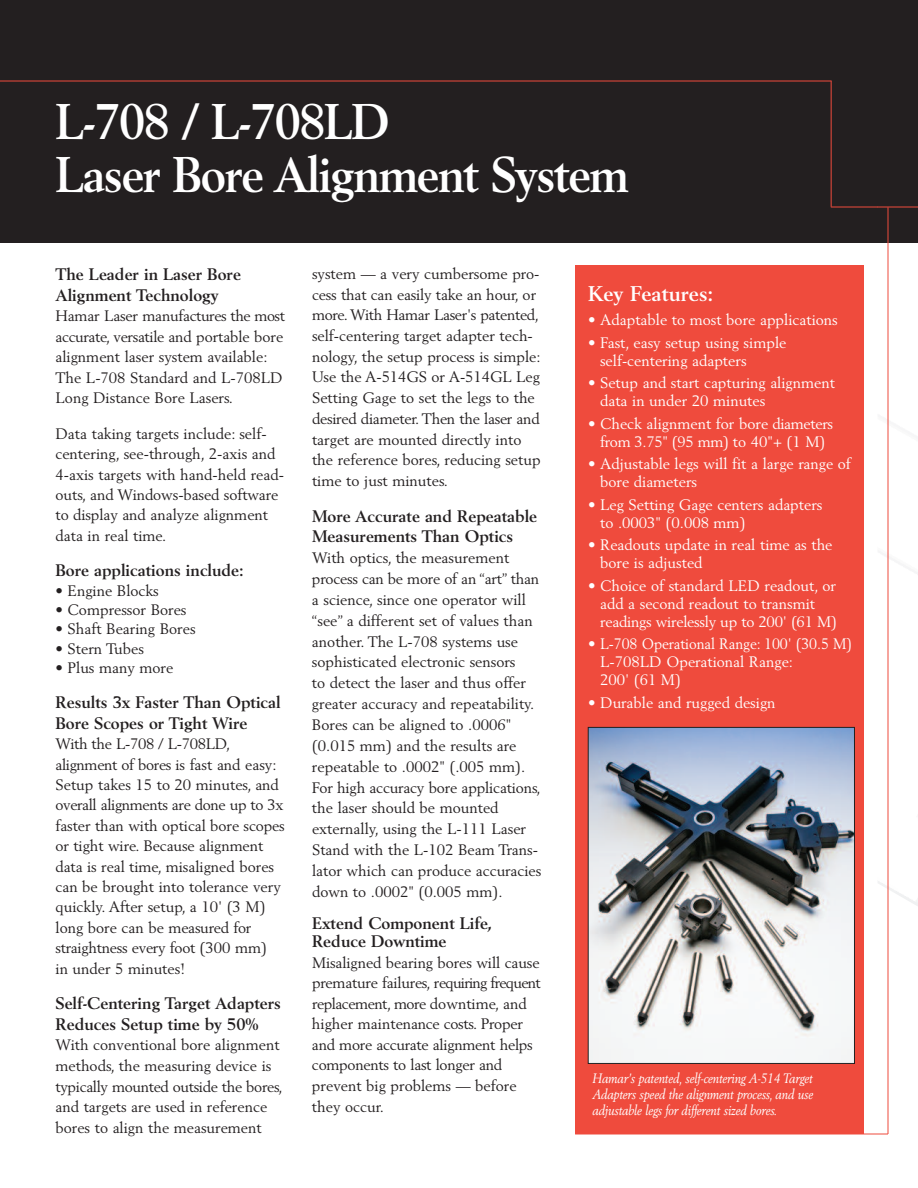
<style>
.page{position:relative;width:918px;height:1188px;background:#fff}
.page>*{position:absolute;margin:0;border:0;box-sizing:border-box;transform-origin:0 0}
.t1{font:700 49.5px/52.5px "Berling";letter-spacing:-.03em;color:#fff;scale:.95 1}
.t2{font:700 21px "Berling";color:#fff}
.t3{font:700 16.5px/20.5px "Berling";color:#231f20}
.t4{font:15px/20.4px "Berling";color:#231f20}
.t5{font:15px/18px "Berling";color:#fff}
.t6{font:italic 13.5px/15.8px "Berling";letter-spacing:-.01em;color:#fff;text-align:justify;scale:.88 1}
</style>
<div class="page">
<img style="left:878px;top:243px;width:40px;height:665px">
<hr style="left:575px;top:1134px;width:313px;height:1px;background:#ef4b3d">
<div style="left:0;top:0;width:918px;height:243px;background:#231f20"></div>
<hr style="left:0;top:81px;width:831px;height:1px;background:#ef4b3d">
<hr style="left:831px;top:81px;width:1px;height:126px;background:#ef4b3d">
<hr style="left:831px;top:207px;width:47px;height:1px;background:#ef4b3d">
<hr style="left:888px;top:207px;width:1px;height:927px;background:#ef4b3d">
<hr style="left:878px;top:207px;width:40px;height:1px;background:#ef4b3d">
<div style="left:575px;top:266px;width:288px;height:868px;background:#ef4b3d"></div>
<img style="left:590px;top:729px;width:263px;height:333px">
<div style="left:588px;top:727px;width:267px;height:337px;border:1px solid #231f20"></div>
<h1 class="t1" style="left:56px;top:99px;width:605px">L-708 / L-708LD<br>Laser Bore Alignment System</h1>
<p class="t3" style="left:56px;top:265px;width:187px">The Leader in Laser Bore<br>Alignment Technology</p>
<p class="t4" style="left:55px;top:307px;width:231px">Hamar Laser manufactures the most accurate, versatile and portable bore alignment laser system available:<br>The L-708 Standard and L-708LD Long Distance Bore Lasers.</p>
<p class="t4" style="left:55px;top:425px;width:230px">Data taking targets include: self&shy;centering, see-through, 2-axis and<br>4-axis targets with hand-held read&shy;outs, and Windows-based software to display and analyze alignment data in real time.</p>
<p class="t3" style="left:56px;top:561px;width:190px">Bore applications include:</p>
<p class="t4" style="left:56px;top:581px;width:105px">• Engine Blocks</p>
<p class="t4" style="left:56px;top:601px;width:133px">• Compressor Bores</p>
<p class="t4" style="left:56px;top:620px;width:142px">• Shaft Bearing Bores</p>
<p class="t4" style="left:56px;top:639px;width:90px">• Stern Tubes</p>
<p class="t4" style="left:56px;top:659px;width:119px">• Plus many more</p>
<p class="t3" style="left:55px;top:694px;width:227px">Results 3x Faster Than Optical<br>Bore Scopes or Tight Wire</p>
<p class="t4" style="left:55px;top:735px;width:231px">With the L-708 / L-708LD, alignment of bores is fast and easy:<br>Setup takes 15 to 20 minutes, and overall alignments are done up to 3x faster than with optical bore scopes or tight wire. Because alignment data is real time, misaligned bores can be brought into tolerance very quickly. After setup, a 10' (3 M) long bore can be measured for straightness every foot (300 mm)<br>in under 5 minutes!</p>
<p class="t3" style="left:56px;top:994px;width:227px">Self-Centering Target Adapters<br>Reduces Setup time by 50%</p>
<p class="t4" style="left:56px;top:1036px;width:229px">With conventional bore alignment methods, the measuring device is typically mounted outside the bores, and targets are used in reference bores to align the measurement</p>
<p class="t4" style="left:312px;top:264px;width:230px">system — a very cumbersome pro&shy;cess that can easily take an hour, or more. With Hamar Laser's patented, self-centering target adapter tech&shy;nology, the setup process is simple:<br>Use the A-514GS or A-514GL Leg Setting Gage to set the legs to the desired diameter. Then the laser and target are mounted directly into the reference bores, reducing setup time to just minutes.</p>
<p class="t3" style="left:312px;top:507px;width:227px">More Accurate and Repeatable<br>Measurements Than Optics</p>
<p class="t4" style="left:312px;top:549px;width:231px;line-height:20.9px">With optics, the measurement process can be more of an “art” than a science, since one operator will “see” a different set of values than another. The L-708 systems use sophisticated electronic sensors<br>to detect the laser and thus offer greater accuracy and repeatability.<br>Bores can be aligned to .0006" (0.015 mm) and the results are repeatable to .0002" (.005 mm).<br>For high accuracy bore applications, the laser should be mounted externally, using the L-111 Laser<br>Stand with the L-102 Beam Trans&shy;lator which can produce accuracies down to .0002" (0.005 mm).</p>
<p class="t3" style="left:312px;top:916px;width:182px;line-height:17.7px">Extend Component Life,<br>Reduce Downtime</p>
<p class="t4" style="left:312px;top:953px;width:230px">Misaligned bearing bores will cause premature failures, requiring frequent replacement, more downtime, and higher maintenance costs. Proper and more accurate alignment helps components to last longer and prevent big problems — before they occur.</p>
<h2 class="t2" style="left:588px;top:285px;width:127px">Key Features:</h2>
<p class="t5" style="left:588px;top:312px;width:251px">• Adaptable to most bore applications</p>
<p class="t5" style="left:600px;top:334px;width:188px;text-indent:-12px">• Fast, easy setup using simple self-centering adapters</p>
<p class="t5" style="left:600px;top:375px;width:236px;text-indent:-12px">• Setup and start capturing alignment data in under 20 minutes</p>
<p class="t5" style="left:588px;top:415px;width:247px;text-align:center">• Check alignment for bore diameters from 3.75" (95 mm) to 40"+ (1 M)</p>
<p class="t5" style="left:600px;top:456px;width:252px;text-indent:-12px">• Adjustable legs will fit a large range of bore diameters</p>
<p class="t5" style="left:600px;top:496px;width:224px;text-indent:-12px">• Leg Setting Gage centers adapters to .0003" (0.008 mm)</p>
<p class="t5" style="left:600px;top:537px;width:234px;text-indent:-12px">• Readouts update in real time as the bore is adjusted</p>
<p class="t5" style="left:600px;top:577px;width:238px;text-indent:-12px">• Choice of standard LED readout, or add a second readout to transmit readings wirelessly up to 200' (61 M)</p>
<p class="t5" style="left:600px;top:636px;width:253px;text-indent:-12px">• L-708 Operational Range: 100' (30.5 M)<br>L-708LD Operational Range:<br>200' (61 M)</p>
<p class="t5" style="left:588px;top:694px;width:189px">• Durable and rugged design</p>
<p class="t6" style="left:592px;top:1072px;width:253px">Hamar’s patented, self-centering A-514 Target Adapters speed the alignment process, and use adjustable legs for different sized bores.</p>
</div>
